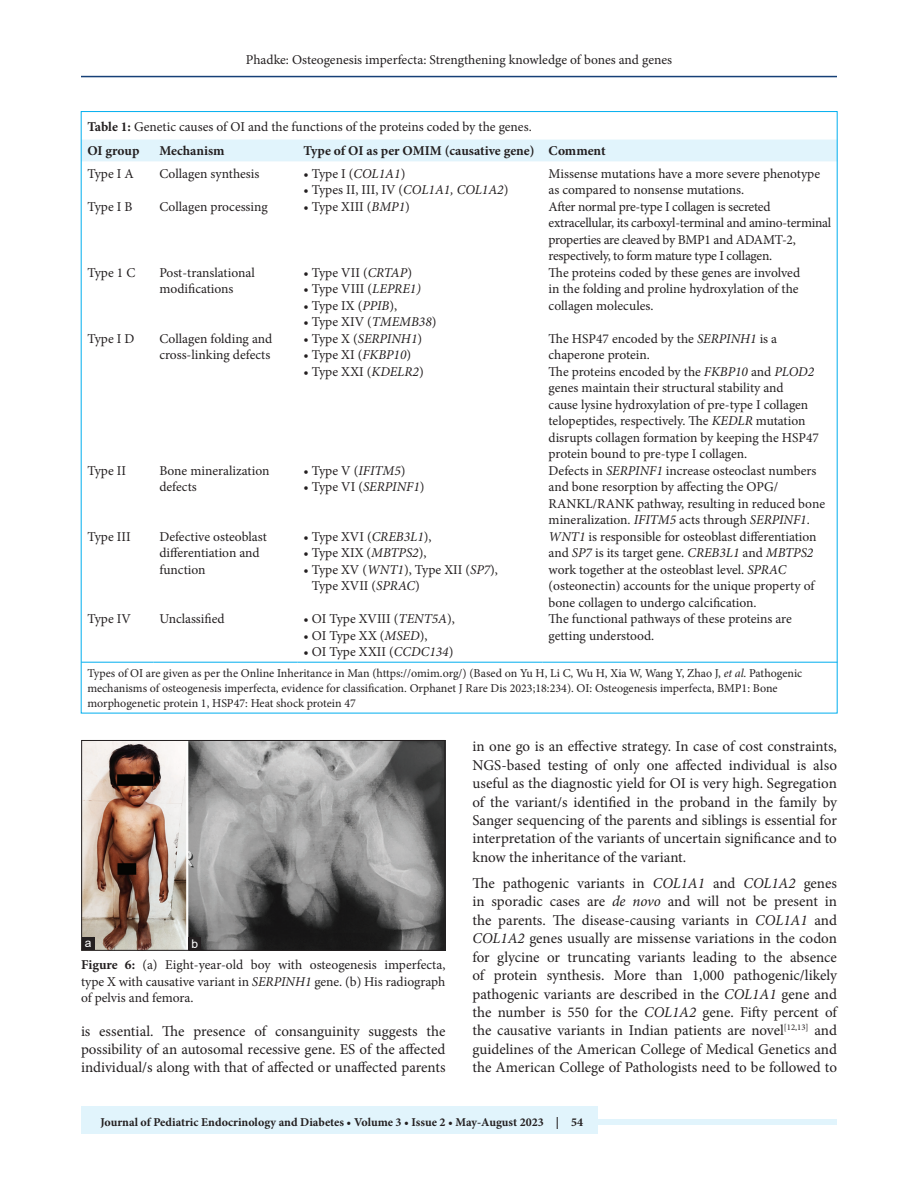
<style>
.page{position:relative;width:918px;height:1188px;background:#fff}
.page>*{position:absolute;margin:0;border:0;box-sizing:border-box;transform-origin:0 0}
.t1{font:15px/18.5px "Minion Pro";color:#231f20;text-align:justify}
.t2{font:13.5px/16.5px "Minion Pro";letter-spacing:-.005em;color:#231f20}
.t3{font:700 13.5px "Minion Pro";color:#231f20}
.t4{font:12px/15px "Minion Pro";color:#231f20}
.t5{font:700 12px "Minion Pro";color:#231f20}
.t6{font:12px "Arial";color:#fff}
.s1{font-weight:700}
.s2{font-style:italic}
</style>
<div class="page">
<hr style="left:81px;top:76px;width:756px;height:1px;background:#164077">
<div style="left:81px;top:1119px;width:756px;height:6px;background:#e1f4fc"></div>
<div style="left:81px;top:1106px;width:516px;height:28px;background:#e1f4fc"></div>
<img style="left:83px;top:742px;width:360px;height:207px">
<div style="left:81px;top:740px;width:364px;height:211px;border:1px solid #231f20"></div>
<div style="left:188px;top:937px;width:13px;height:13px;background:#231f20"></div>
<div style="left:82px;top:937px;width:13px;height:13px;background:#231f20"></div>
<div style="left:83px;top:140px;width:752px;height:21px;background:#e1f4fc"></div>
<hr style="left:81px;top:662px;width:72px;height:1px;background:#00aeef">
<hr style="left:153px;top:662px;width:144px;height:1px;background:#00aeef">
<hr style="left:297px;top:662px;width:246px;height:1px;background:#00aeef">
<hr style="left:543px;top:662px;width:294px;height:1px;background:#00aeef">
<p class="t2" style="left:246px;top:51px;width:428px">Phadke: Osteogenesis imperfecta: Strengthening knowledge of bones and genes</p>
<p class="t2" style="left:87px;top:114px;width:446px;line-height:24.8px"><span class="s1">Table 1:</span> Genetic causes of OI and the functions of the proteins coded by the genes.<br><span class="s1">OI group</span></p>
<p class="t3" style="left:159px;top:142px;width:67px">Mechanism</p>
<p class="t3" style="left:303px;top:142px;width:304px">Type of OI as per OMIM (causative gene) Comment</p>
<p class="t2" style="left:87px;top:165px;width:48px">Type I A</p>
<p class="t2" style="left:159px;top:165px;width:102px">Collagen synthesis</p>
<p class="t2" style="left:303px;top:165px;width:103px">• Type I (<span class="s2">COL1A1</span>)</p>
<p class="t2" style="left:303px;top:182px;width:207px">• Types II, III, IV (<span class="s2">COL1A1, COL1A2</span>)</p>
<p class="t2" style="left:549px;top:165px;width:273px">Missense mutations have a more severe phenotype as compared to nonsense mutations.</p>
<p class="t2" style="left:87px;top:198px;width:47px">Type I B</p>
<p class="t2" style="left:159px;top:198px;width:110px">Collagen processing</p>
<p class="t2" style="left:303px;top:198px;width:108px">• Type XIII (<span class="s2">BMP1</span>)</p>
<p class="t2" style="left:549px;top:198px;width:284px">After normal pre‑type I collagen is secreted extracellular, its carboxyl‑terminal and amino‑terminal properties are cleaved by BMP1 and ADAMT-2, respectively, to form mature type I collagen.</p>
<p class="t2" style="left:87px;top:264px;width:50px">Type 1 C</p>
<p class="t2" style="left:159px;top:264px;width:97px">Post‑translational modifications</p>
<p class="t2" style="left:303px;top:264px;width:110px">• Type VII (<span class="s2">CRTAP</span>)</p>
<p class="t2" style="left:549px;top:264px;width:253px;text-align:justify">The proteins coded by these genes are involved in the folding and proline hydroxylation of the collagen molecules.</p>
<p class="t2" style="left:303px;top:281px;width:119px">• Type VIII (<span class="s2">LEPRE1)</span></p>
<p class="t2" style="left:303px;top:297px;width:95px">• Type IX (<span class="s2">PPIB</span>),</p>
<p class="t2" style="left:303px;top:314px;width:135px">• Type XIV (<span class="s2">TMEMB38</span>)</p>
<p class="t2" style="left:87px;top:330px;width:49px">Type I D</p>
<p class="t2" style="left:159px;top:330px;width:114px">Collagen folding and cross‑linking defects</p>
<p class="t2" style="left:303px;top:330px;width:120px">• Type X (<span class="s2">SERPINH1</span>)</p>
<p class="t2" style="left:303px;top:347px;width:109px">• Type XI (<span class="s2">FKBP10</span>)</p>
<p class="t2" style="left:303px;top:363px;width:122px">• Type XXI (<span class="s2">KDELR2</span>)</p>
<p class="t2" style="left:87px;top:462px;width:40px">Type II</p>
<p class="t2" style="left:159px;top:462px;width:112px">Bone mineralization defects</p>
<p class="t2" style="left:303px;top:462px;width:104px">• Type V (<span class="s2">IFITM5</span>)</p>
<p class="t2" style="left:303px;top:479px;width:123px">• Type VI (<span class="s2">SERPINF1</span>)</p>
<p class="t2" style="left:87px;top:528px;width:45px">Type III</p>
<p class="t2" style="left:159px;top:528px;width:109px">Defective osteoblast differentiation and function</p>
<p class="t2" style="left:303px;top:528px;width:130px">• Type XVI (<span class="s2">CREB3L1</span>),</p>
<p class="t2" style="left:303px;top:545px;width:125px">• Type XIX (<span class="s2">MBTPS2</span>),</p>
<p class="t2" style="left:312px;top:561px;width:188px;text-indent:-8px">• Type XV (<span class="s2">WNT1</span>), Type XII (<span class="s2">SP7</span>),<br>Type XVII (<span class="s2">SPRAC</span>)</p>
<p class="t2" style="left:549px;top:330px;width:272px">The HSP47 encoded by the <span class="s2">SERPINH1</span> is a chaperone protein.<br>The proteins encoded by the <span class="s2">FKBP10</span> and <span class="s2">PLOD2 </span>genes maintain their structural stability and<br>cause lysine hydroxylation of pre‑type I collagen telopeptides, respectively. The <span class="s2">KEDLR</span> mutation disrupts collagen formation by keeping the HSP47 protein bound to pre‑type I collagen.</p>
<p class="t2" style="left:549px;top:462px;width:278px">Defects in <span class="s2">SERPINF1</span> increase osteoclast numbers and bone resorption by affecting the OPG/ RANKL/RANK pathway, resulting in reduced bone mineralization. <span class="s2">IFITM5</span> acts through <span class="s2">SERPINF1</span>.</p>
<p class="t2" style="left:549px;top:528px;width:270px"><span class="s2">WNT1</span> is responsible for osteoblast differentiation and <span class="s2">SP7</span> is its target gene. <span class="s2">CREB3L1</span> and <span class="s2">MBTPS2 </span>work together at the osteoblast level. <span class="s2">SPRAC </span>(osteonectin) accounts for the unique property of bone collagen to undergo calcification.</p>
<p class="t2" style="left:87px;top:611px;width:45px">Type IV</p>
<p class="t2" style="left:159px;top:611px;width:67px">Unclassified</p>
<p class="t2" style="left:303px;top:611px;width:153px">• OI Type XVIII (<span class="s2">TENT5A</span>),</p>
<p class="t2" style="left:303px;top:627px;width:126px">• OI Type XX (<span class="s2">MSED</span>),</p>
<p class="t2" style="left:303px;top:644px;width:152px">• OI Type XXII (<span class="s2">CCDC134</span>)</p>
<p class="t2" style="left:549px;top:611px;width:245px">The functional pathways of these proteins are getting understood.</p>
<p class="t4" style="left:87px;top:666px;width:716px">Types of OI are given as per the Online Inheritance in Man (https://omim.org/) (Based on Yu H, Li C, Wu H, Xia W, Wang Y, Zhao J, <span class="s2">et al</span>. Pathogenic mechanisms of osteogenesis imperfecta, evidence for classification. Orphanet J Rare Dis 2023;18:234). OI: Osteogenesis imperfecta, BMP1: Bone morphogenetic protein 1, HSP47: Heat shock protein 47</p>
<p class="t6" style="left:85px;top:935px;width:8px">a</p>
<p class="t6" style="left:191px;top:936px;width:8px">b</p>
<p class="t2" style="left:81px;top:957px;width:366px;text-align:justify"><span class="s1">Figure 6:</span> (a) Eight-year-old boy with osteogenesis imperfecta, type X with causative variant in <span class="s2">SERPINH1</span> gene. (b) His radiograph of pelvis and femora.</p>
<p class="t1" style="left:81px;top:1023px;width:366px;line-height:18px">is essential. The presence of consanguinity suggests the possibility of an autosomal recessive gene. ES of the affected individual/s along with that of affected or unaffected parents</p>
<p class="t1" style="left:472px;top:737px;width:366px">in one go is an effective strategy. In case of cost constraints, NGS-based testing of only one affected individual is also useful as the diagnostic yield for OI is very high. Segregation of the variant/s identified in the proband in the family by Sanger sequencing of the parents and siblings is essential for interpretation of the variants of uncertain significance and to know the inheritance of the variant.</p>
<p class="t1" style="left:472px;top:874px;width:366px">The pathogenic variants in <span class="s2">COL1A1</span> and <span class="s2">COL1A2</span> genes in sporadic cases are <span class="s2">de novo</span> and will not be present in the parents. The disease-causing variants in <span class="s2">COL1A1</span> and <span class="s2">COL1A2</span> genes usually are missense variations in the codon for glycine or truncating variants leading to the absence of protein synthesis. More than 1,000 pathogenic/likely pathogenic variants are described in the <span class="s2">COL1A1</span> gene and the number is 550 for the <span class="s2">COL1A2</span> gene. Fifty percent of the causative variants in Indian patients are novel<sup>[12,13]</sup> and guidelines of the American College of Medical Genetics and the American College of Pathologists need to be followed to</p>
<p class="t5" style="left:100px;top:1113px;width:484px">Journal of Pediatric Endocrinology and Diabetes • Volume 3 • Issue 2 • May-August 2023 | 54</p>
</div>
